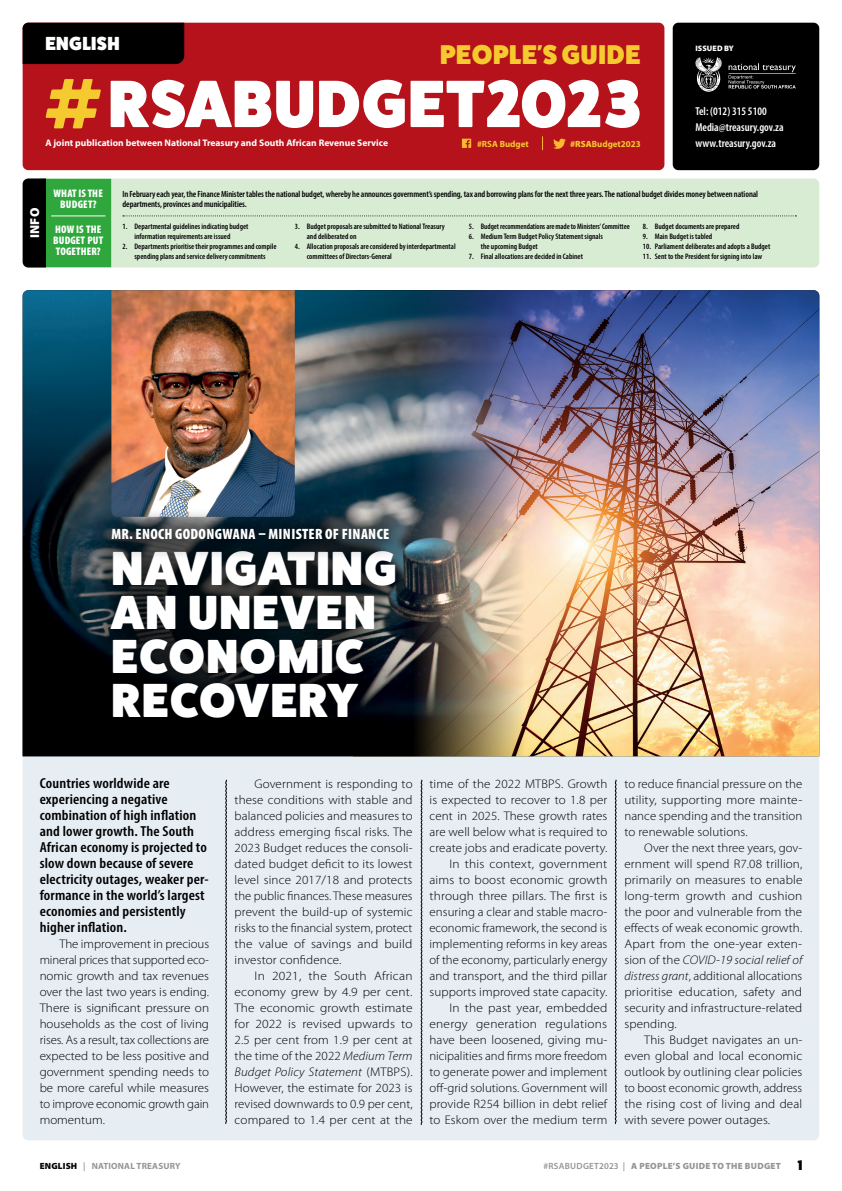
<style>
.page{position:relative;width:842px;height:1191px;background:#fff}
.page>*{position:absolute;margin:0;border:0;box-sizing:border-box;transform-origin:0 0}
.t1{font:800 67.1px "Fat Frank";letter-spacing:.02em;color:#fff}
.t2{font:800 48px/44px "Fat Frank";letter-spacing:.03em;color:#fff}
.t3{font:800 27.2px "Fat Frank";letter-spacing:.02em;color:#f4ca2f}
.t4{font:800 19px "Fat Frank";letter-spacing:.02em;color:#fff}
.t5{font:900 condensed 15px "Myriad Pro";letter-spacing:.02em;color:#fff}
.t6{font:600 condensed 14.6px/16px "Myriad Pro";letter-spacing:.01em;color:#000;scale:1.09 1}
.t7{font:900 13px "Myriad Pro";color:#fff}
.t8{font:300 12.5px/16px "Myriad Pro";letter-spacing:.01em;color:#000;text-align:justify;scale:1.04 1}
.t9{font:300 12.5px/16px "Myriad Pro";letter-spacing:.01em;color:#000;text-align:justify}
.t10{font:300 12.5px/16px "Myriad Pro";letter-spacing:.01em;color:#000;text-align:justify;scale:1.07 1}
.t11{font:600 condensed 11.5px/16px "Myriad Pro";color:#fff}
.t12{font:900 condensed 11px/11px "Myriad Pro";letter-spacing:.01em;color:#fff;text-align:center}
.t13{font:700 9.5px "Myriad Pro";color:#fff}
.t14{font:600 condensed 9px/10px "Myriad Pro";letter-spacing:-.01em;color:#000}
.t15{font:900 9px "Myriad Pro";letter-spacing:.03em;color:#939598}
.t16{font:700 9px "Myriad Pro";letter-spacing:.02em;color:#939598}
.t17{font:700 9px "Myriad Pro";color:#f4ca2f}
.t18{font:600 condensed 8px/10px "Myriad Pro";color:#000}
.t19{font:900 7.9px "Myriad Pro";letter-spacing:.01em;color:#fff}
.s1{font-weight:900}
.s2{font-stretch:normal}
.s3{font-style:italic}
.s4{font-weight:900;color:#000}
.s5{font-weight:600}
.s6{font-family:"Fat Frank";font-weight:800;font-size:14px;color:#000}
</style>
<div class="page">
<img style="left:616px;top:290px;width:203px;height:466px">
<img style="left:591px;top:290px;width:25px;height:466px">
<img style="left:23px;top:290px;width:568px;height:466px">
<div style="left:23px;top:756px;width:796px;height:384px;background:#e6edf3"></div>
<svg style="left:421px;top:779px;width:1px;height:346px"></svg>
<svg style="left:615px;top:779px;width:2px;height:345px"></svg>
<svg style="left:225px;top:779px;width:2px;height:345px"></svg>
<div style="left:23px;top:178px;width:796px;height:89px;background:#d8ecd4;border-radius:6px"></div>
<div style="left:46px;top:178px;width:65px;height:89px;background:#30a73d"></div>
<div style="left:23px;top:178px;width:23px;height:89px;background:#000"></div>
<hr style="left:51px;top:216px;width:54px;height:1px;background:#fff">
<svg style="left:123px;top:215px;width:673px;height:1px"></svg>
<div style="left:673px;top:23px;width:146px;height:147px;background:#000;border-radius:6px"></div>
<div style="left:23px;top:23px;width:641px;height:147px;background:#b5121b;border-radius:6px"></div>
<div style="left:23px;top:23px;width:161px;height:41px;background:#000"></div>
<svg style="left:729px;top:63px;width:67px;height:26px"></svg>
<svg style="left:695px;top:57px;width:27px;height:35px"></svg>
<svg style="left:45px;top:79px;width:56px;height:49px"></svg>
<svg style="left:462px;top:138px;width:9px;height:10px"></svg>
<svg style="left:542px;top:136px;width:1px;height:14px"></svg>
<svg style="left:553px;top:139px;width:13px;height:10px"></svg>
<img style="left:111px;top:290px;width:184px;height:217px">
<div style="left:75px;top:514px;width:357px;height:240px;background:#000;opacity:.75"></div>
<div style="left:91px;top:507px;width:319px;height:54px;background:#000;opacity:.75"></div>
<h3 class="t4" style="left:45px;top:33px;width:76px">ENGLISH</h3>
<h3 class="t3" style="left:440px;top:39px;width:202px">PEOPLE'S GUIDE</h3>
<h1 class="t1" style="left:108px;top:66px;width:534px">RSABUDGET2023</h1>
<p class="t17" style="left:477px;top:138px;width:53px">#RSA Budget</p>
<p class="t17" style="left:570px;top:138px;width:72px"><span class="s1">#RSA</span>Budget2023</p>
<p class="t13" style="left:45px;top:137px;width:344px">A joint publication between National Treasury and South African Revenue Service</p>
<p class="t19" style="left:695px;top:43px;width:40px">ISSUED BY</p>
<p class="t11" style="left:695px;top:103px;width:90px">Tel: (012) 315 5100<br>Media@treasury.gov.za www.treasury.gov.za</p>
<p class="t7" style="left:27px;top:238px;width:32px;rotate:-90deg">INFO</p>
<p class="t12" style="left:54px;top:187px;width:51px">WHAT IS THE<br>BUDGET?</p>
<p class="t12" style="left:53px;top:223px;width:52px;text-align:left">HOW IS THE<br>BUDGET PUT<br>TOGETHER?</p>
<p class="t14" style="left:123px;top:189px;width:637px">In February each year, the Finance Minister tables the national budget, whereby he announces government’s spending, tax and borrowing plans for the next three years. The national budget divides money between national departments, provinces and municipalities.</p>
<p class="t18" style="left:135px;top:221px;width:116px;text-indent:-12px">1. Departmental guidelines indicating budget information requirements are issued</p>
<p class="t18" style="left:123px;top:241px;width:156px;text-align:center">2. Departments prioritise their programmes and compile spending plans and service delivery commitments</p>
<p class="t18" style="left:643px;top:221px;width:98px">8. Budget documents are prepared</p>
<p class="t18" style="left:643px;top:231px;width:71px">9. Main Budget is tabled</p>
<p class="t18" style="left:643px;top:241px;width:129px">10. Parliament deliberates and adopts a Budget</p>
<p class="t18" style="left:643px;top:251px;width:121px">11. Sent to the President for signing into law</p>
<p class="t18" style="left:307px;top:221px;width:139px;text-indent:-12px">3. Budget proposals are submitted to National Treasury and deliberated on</p>
<p class="t18" style="left:307px;top:241px;width:150px;text-indent:-12px">4. Allocation proposals are considered by interdepartmental committees of Directors-General</p>
<p class="t18" style="left:469px;top:221px;width:162px">5. Budget recommendations are made to Ministers’ Committee</p>
<p class="t18" style="left:481px;top:231px;width:124px;text-indent:-12px">6. Medium Term Budget Policy Statement signals the upcoming Budget</p>
<p class="t18" style="left:469px;top:251px;width:116px">7. Final allocations are decided in Cabinet</p>
<p class="t5" style="left:112px;top:524px;width:279px">MR. ENOCH GODONGWANA <span class="s2">–</span> MINISTER OF FINANCE</p>
<h2 class="t2" style="left:112px;top:546px;width:286px">NAVIGATING<br>AN UNEVEN<br>ECONOMIC<br>RECOVERY</h2>
<p class="t6" style="left:40px;top:775px;width:157px">Countries worldwide are experiencing a negative combination of high inflation and lower growth. The South<br>African economy is projected to slow down because of severe electricity outages, weaker per&shy;formance in the world’s largest economies and persistently higher inflation.</p>
<p class="t9" style="left:40px;top:936px;width:171px;text-indent:20px">The improvement in precious mineral prices that supported eco&shy;nomic growth and tax revenues over the last two years is ending.<br>There is significant pressure on households as the cost of living rises. As a result, tax collections are expected to be less positive and government spending needs to be more careful while measures to improve economic growth gain momentum.</p>
<p class="t8" style="left:235px;top:776px;width:173px;text-indent:20px">Government is responding to these conditions with stable and balanced policies and measures to address emerging fiscal risks. The 2023 Budget reduces the consoli&shy;dated budget deficit to its lowest level since 2017/18 and protects the public finances. These measures prevent the build-up of systemic risks to the financial system, protect the value of savings and build investor confidence.</p>
<p class="t10" style="left:235px;top:968px;width:168px;text-indent:20px">In 2021, the South African economy grew by 4.9 per cent.<br>The economic growth estimate for 2022 is revised upwards to 2.5 per cent from 1.9 per cent at the time of the 2022 <span class="s3">Medium Term Budget Policy Statement</span> (MTBPS).<br>However, the estimate for 2023 is revised downwards to 0.9 per cent, compared to 1.4 per cent at the</p>
<p class="t8" style="left:429px;top:776px;width:173px;text-align:right">time of the 2022 MTBPS. Growth is expected to recover to 1.8 per cent in 2025. These growth rates are well below what is required to create jobs and eradicate poverty.<br>In this context, government aims to boost economic growth through three pillars. The first is ensuring a clear and stable macro&shy;economic framework, the second is implementing reforms in key areas of the economy, particularly energy and transport, and the third pillar supports improved state capacity.<br>In the past year, embedded energy generation regulations have been loosened, giving mu&shy;nicipalities and firms more freedom to generate power and implement off-grid solutions. Government will provide R254 billion in debt relief to Eskom over the medium term</p>
<p class="t9" style="left:624px;top:776px;width:179px">to reduce financial pressure on the utility, supporting more mainte&shy;nance spending and the transition to renewable solutions.</p>
<p class="t9" style="left:624px;top:840px;width:179px;text-indent:20px">Over the next three years, gov&shy;ernment will spend R7.08 trillion, primarily on measures to enable long-term growth and cushion the poor and vulnerable from the effects of weak economic growth.<br>Apart from the one-year exten&shy;sion of the <span class="s3">COVID-19 social relief of distress grant</span>, additional allocations prioritise education, safety and security and infrastructure-related spending.</p>
<p class="t8" style="left:624px;top:1032px;width:173px;text-indent:20px">This Budget navigates an un&shy;even global and local economic outlook by outlining clear policies to boost economic growth, address the rising cost of living and deal with severe power outages.</p>
<p class="t16" style="left:40px;top:1160px;width:142px"><span class="s4">ENGLISH</span> <span class="s5">|</span> NATIONAL TREASURY</p>
<p class="t15" style="left:544px;top:1161px;width:260px"><span class="s5">#RSABUDGET2023 |</span> A PEOPLE’S GUIDE TO THE BUDGET <span class="s6">1</span></p>
</div>
